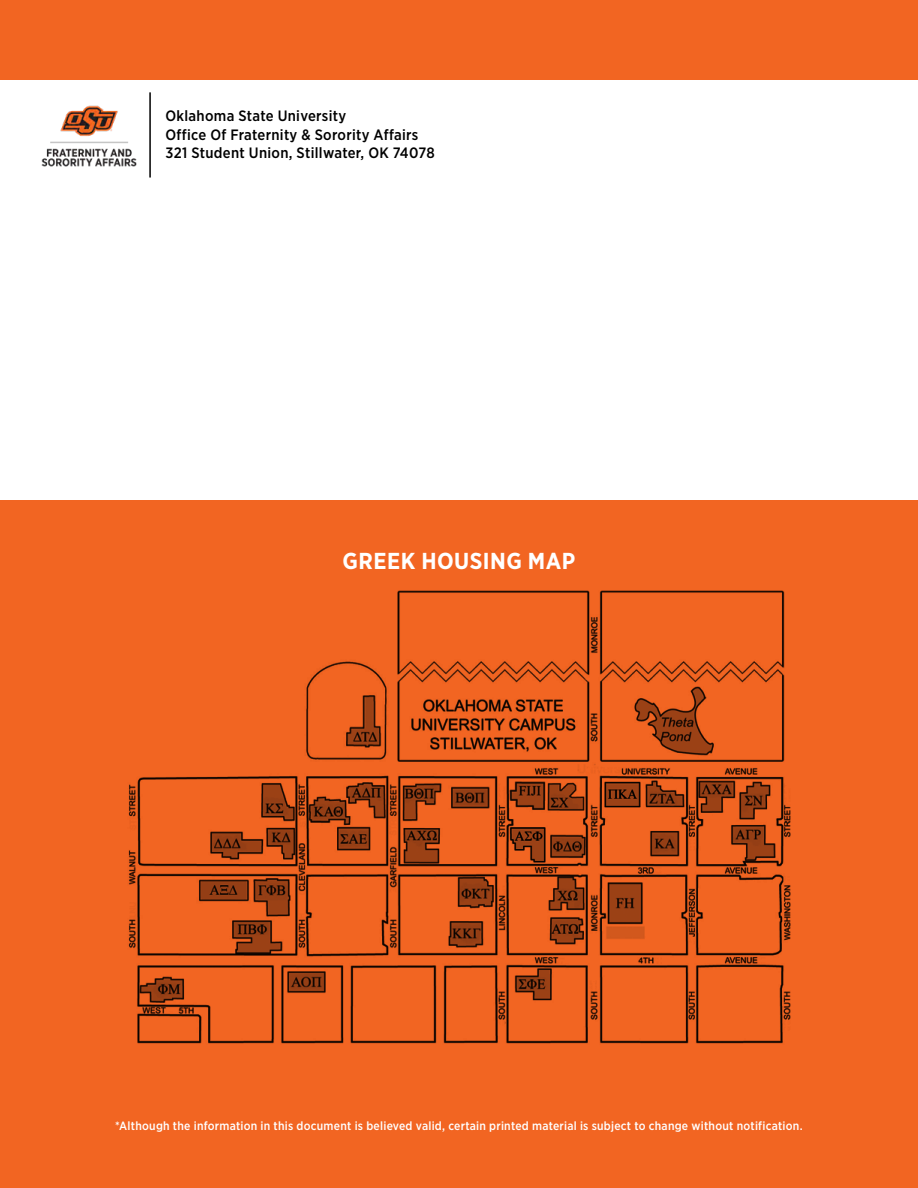
<style>
.page{position:relative;width:918px;height:1188px;background:#f26522}
.page>*{position:absolute;margin:0;border:0;box-sizing:border-box;transform-origin:0 0}
.t1{font:700 23.1px "Gotham Narrow";letter-spacing:.02em;color:#fff}
.t2{font:500 15px/18.6px "Gotham Narrow";letter-spacing:.02em;color:#000}
.t3{font:500 12px "Gotham Narrow";letter-spacing:.02em;color:#fff}
</style>
<div class="page">
<div style="left:0;top:80px;width:918px;height:420px;background:#fff"></div>
<img style="left:41px;top:105px;width:96px;height:62px">
<hr style="left:149px;top:92px;width:2px;height:86px;background:#000">
<img style="left:128px;top:590px;width:663px;height:454px">
<p class="t2" style="left:166px;top:106px;width:271px">Oklahoma State University<br>Office Of Fraternity &amp; Sorority Affairs<br>321 Student Union, Stillwater, OK 74078</p>
<h1 class="t1" style="left:343px;top:546px;width:234px">GREEK HOUSING MAP</h1>
<p class="t3" style="left:115px;top:1118px;width:689px">*Although the information in this document is believed valid, certain printed material is subject to change without notification.</p>
</div>
